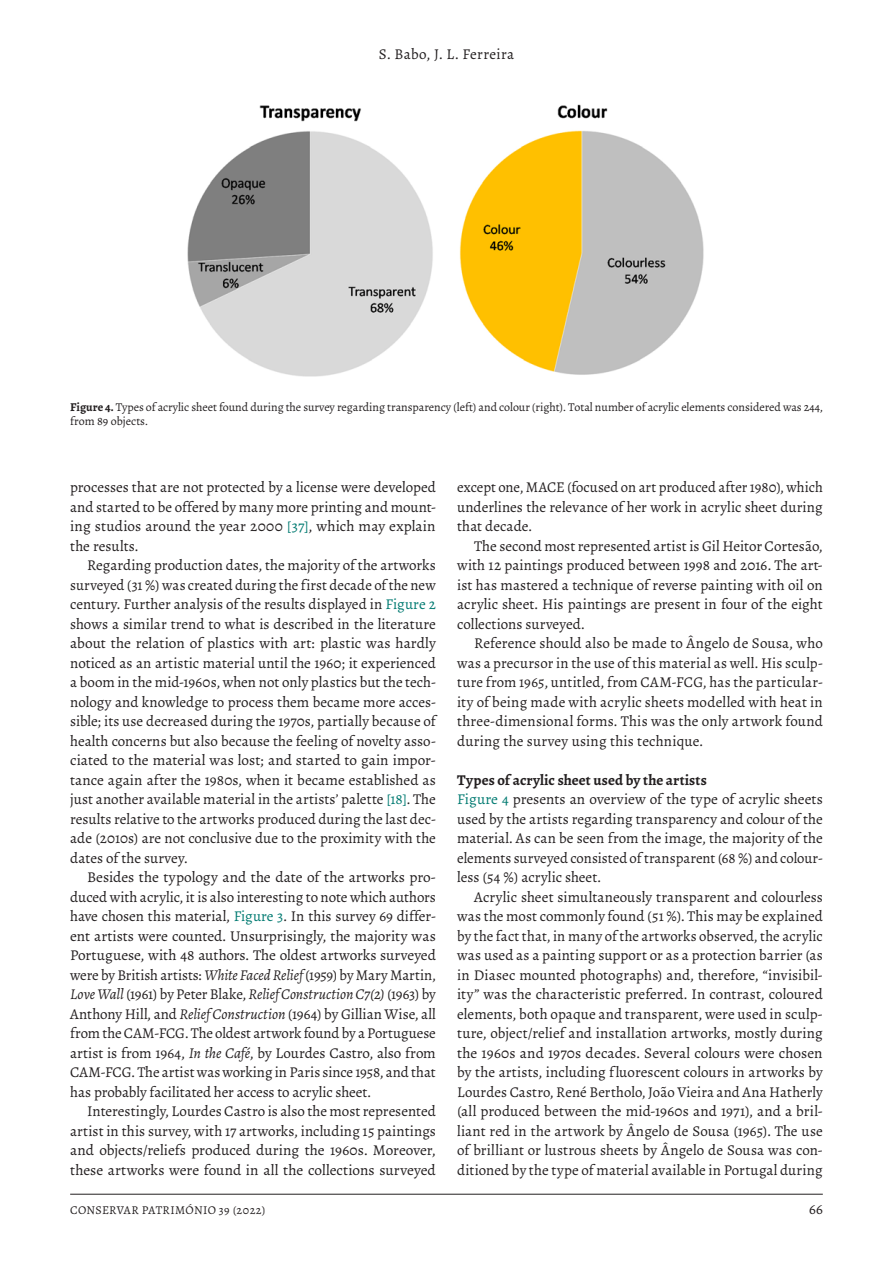
<style>
.page{position:relative;width:893px;height:1263px;background:#fff}
.page>*{position:absolute;margin:0;border:0;box-sizing:border-box;transform-origin:0 0}
.TEXTO_ENG{font:15px/19.5px "Alegreya";color:#231f20;text-align:justify}
.Heading_2{font:700 15px "Alegreya";letter-spacing:.005em;color:#231f20}
.Primeiro_paragrafo{font:15px "Alegreya";letter-spacing:.02em;color:#231f20}
.Notas_P_esq{font:12px/14.2px "Alegreya";letter-spacing:-.005em;color:#231f20}
.Notas_P_esq-2{font:12px "Alegreya";letter-spacing:.025em;color:#231f20}
.s1{font-weight:700}
.s2{color:#007a71}
.s3{font-style:italic}
</style>
<div class="page">
<hr style="left:70px;top:1194px;width:753px;height:1px;background:#231f20">
<img style="left:187px;top:104px;width:517px;height:272px">
<p class="Primeiro_paragrafo" style="left:379px;top:44px;width:137px">S. Babo, J. L. Ferreira</p>
<p class="Notas_P_esq" style="left:70px;top:400px;width:754px"><span class="s1">Figure 4.</span> Types of acrylic sheet found during the survey regarding transparency (left) and colour (right). Total number of acrylic elements considered was 244, from 89 objects.</p>
<p class="TEXTO_ENG" style="left:70px;top:477px;width:367px">processes that are not protected by a license were developed and started to be offered by many more printing and mount&shy;ing studios around the year 2000 <span class="s2">[37]</span>, which may explain the results.</p>
<p class="TEXTO_ENG" style="left:70px;top:555px;width:367px;text-indent:17px">Regarding production dates, the majority of the artworks surveyed (31 %) was created during the first decade of the new century. Further analysis of the results displayed in <span class="s2">Figure 2 </span>shows a similar trend to what is described in the literature about the relation of plastics with art: plastic was hardly noticed as an artistic material until the 1960; it experienced a boom in the mid-1960s, when not only plastics but the tech&shy;nology and knowledge to process them became more acces&shy;sible; its use decreased during the 1970s, partially because of health concerns but also because the feeling of novelty asso&shy;ciated to the material was lost; and started to gain impor&shy;tance again after the 1980s, when it became established as just another available material in the artists’ palette <span class="s2">[18]</span>. The results relative to the artworks produced during the last dec&shy;ade (2010s) are not conclusive due to the proximity with the dates of the survey.</p>
<p class="TEXTO_ENG" style="left:70px;top:867px;width:367px;text-indent:17px">Besides the typology and the date of the artworks pro&shy;duced with acrylic, it is also interesting to note which authors have chosen this material, <span class="s2">Figure 3</span>. In this survey 69 differ&shy;ent artists were counted. Unsurprisingly, the majority was Portuguese, with 48 authors. The oldest artworks surveyed were by British artists: <span class="s3">White Faced Relief</span> (1959) by Mary Martin, <span class="s3">Love Wall</span> (1961) by Peter Blake, <span class="s3">Relief Construction C7(2)</span> (1963) by Anthony Hill, and <span class="s3">Relief Construction</span> (1964) by Gillian Wise, all from the CAM-FCG. The oldest artwork found by a Portuguese artist is from 1964, <span class="s3">In the Café</span>, by Lourdes Castro, also from CAM-FCG. The artist was working in Paris since 1958, and that has probably facilitated her access to acrylic sheet.</p>
<p class="TEXTO_ENG" style="left:70px;top:1101px;width:367px;text-indent:17px">Interestingly, Lourdes Castro is also the most represented artist in this survey, with 17 artworks, including 15 paintings and objects/reliefs produced during the 1960s. Moreover, these artworks were found in all the collections surveyed</p>
<p class="TEXTO_ENG" style="left:457px;top:477px;width:367px">except one, MACE (focused on art produced after 1980), which underlines the relevance of her work in acrylic sheet during that decade.</p>
<p class="TEXTO_ENG" style="left:457px;top:536px;width:367px;text-indent:17px">The second most represented artist is Gil Heitor Cortesão, with 12 paintings produced between 1998 and 2016. The art&shy;ist has mastered a technique of reverse painting with oil on acrylic sheet. His paintings are present in four of the eight collections surveyed.</p>
<p class="TEXTO_ENG" style="left:457px;top:633px;width:367px;text-indent:17px">Reference should also be made to Ângelo de Sousa, who was a precursor in the use of this material as well. His sculp&shy;ture from 1965, untitled, from CAM-FCG, has the particular&shy;ity of being made with acrylic sheets modelled with heat in three-dimensional forms. This was the only artwork found during the survey using this technique.</p>
<p class="Heading_2" style="left:457px;top:770px;width:251px">Types of acrylic sheet used by the artists</p>
<p class="TEXTO_ENG" style="left:457px;top:789px;width:367px"><span class="s2">Figure 4</span> presents an overview of the type of acrylic sheets used by the artists regarding transparency and colour of the material. As can be seen from the image, the majority of the elements surveyed consisted of transparent (68 %) and colour&shy;less (54 %) acrylic sheet.</p>
<p class="TEXTO_ENG" style="left:457px;top:887px;width:367px;text-indent:17px">Acrylic sheet simultaneously transparent and colourless was the most commonly found (51 %). This may be explained by the fact that, in many of the artworks observed, the acrylic was used as a painting support or as a protection barrier (as in Diasec mounted photographs) and, therefore, “invisibil&shy;ity” was the characteristic preferred. In contrast, coloured elements, both opaque and transparent, were used in sculp&shy;ture, object/relief and installation artworks, mostly during the 1960s and 1970s decades. Several colours were chosen by the artists, including fluorescent colours in artworks by Lourdes Castro, René Bertholo, João Vieira and Ana Hatherly (all produced between the mid-1960s and 1971), and a bril&shy;liant red in the artwork by Ângelo de Sousa (1965). The use of brilliant or lustrous sheets by Ângelo de Sousa was con&shy;ditioned by the type of material available in Portugal during</p>
<p class="Notas_P_esq-2" style="left:70px;top:1202px;width:197px">CONSERVAR PATRIMÓNIO 39 (2022)</p>
<p class="TEXTO_ENG" style="left:809px;top:1199px;width:15px">66</p>
</div>
